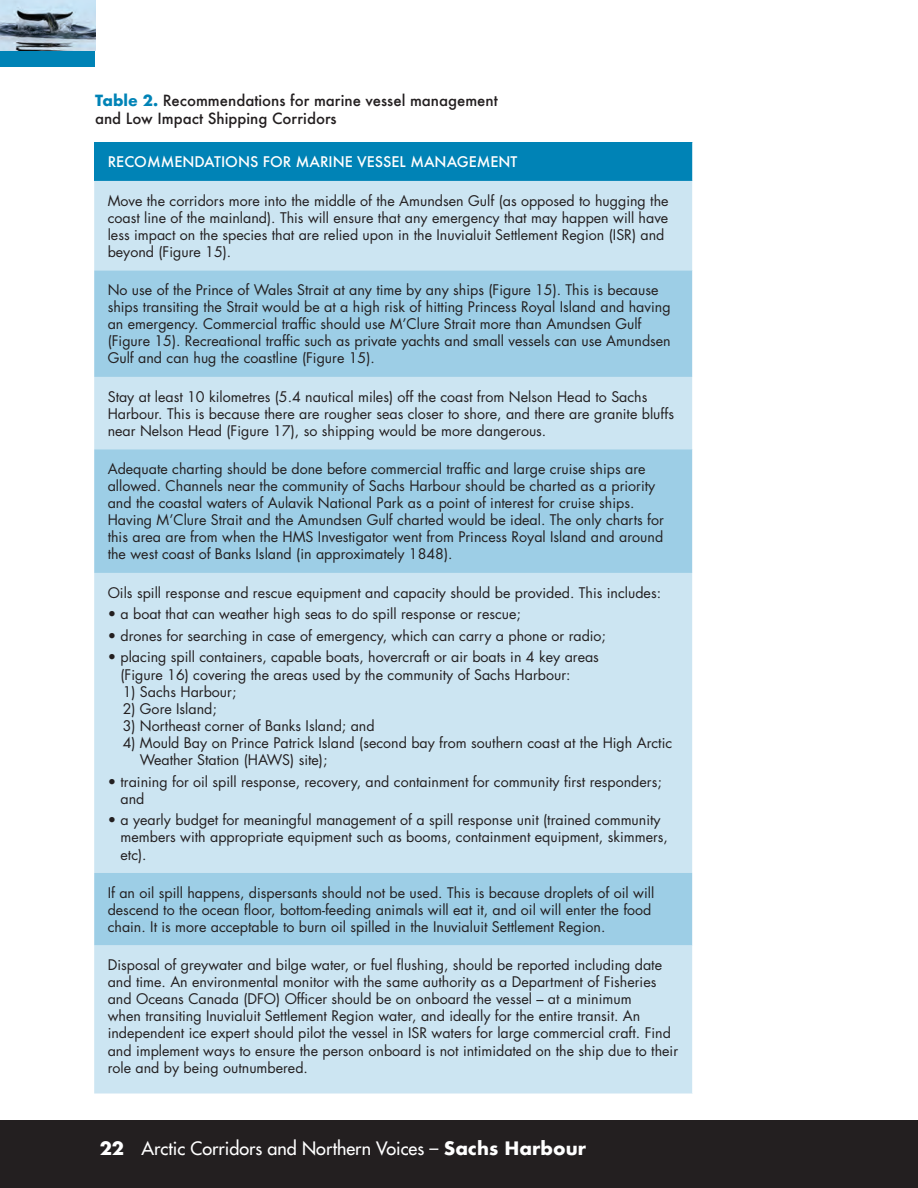
<style>
.page{position:relative;width:918px;height:1188px;background:#fff}
.page>*{position:absolute;margin:0;border:0;box-sizing:border-box;transform-origin:0 0}
.t1{font:18px "Futura";color:#fff}
.t2{font:500 15px/18px "Futura";color:#231f20}
.t3{font:14.25px/17.1px "Futura";color:#231f20}
.t4{font:500 14.25px "Futura";color:#fff}
.s1{font-weight:700;color:#0083b6}
.s2{font-weight:700}
</style>
<div class="page">
<div style="left:0;top:0;width:95px;height:68px;background:#0083b6"></div>
<img style="left:0;top:0;width:95px;height:51px">
<div style="left:0;top:1120px;width:918px;height:68px;background:#231f20"></div>
<div style="left:94px;top:142px;width:599px;height:39px;background:#0083b6"></div>
<div style="left:94px;top:181px;width:598px;height:913px;background:#cce5f2"></div>
<svg style="left:94px;top:270px;width:598px;height:675px;background:#b7daec"></svg>
<hr style="left:692px;top:142px;width:1px;height:39px;background:#fff">
<p class="t2" style="left:95px;top:91px;width:404px"><span class="s1">Table 2.</span> Recommendations for marine vessel management and Low Impact Shipping Corridors</p>
<p class="t4" style="left:108px;top:152px;width:411px">RECOMMENDATIONS FOR MARINE VESSEL MANAGEMENT</p>
<p class="t3" style="left:108px;top:192px;width:562px">Move the corridors more into the middle of the Amundsen Gulf (as opposed to hugging the coast line of the mainland). This will ensure that any emergency that may happen will have less impact on the species that are relied upon in the Inuvialuit Settlement Region (ISR) and beyond (Figure 15).</p>
<p class="t3" style="left:108px;top:281px;width:565px">No use of the Prince of Wales Strait at any time by any ships (Figure 15). This is because ships transiting the Strait would be at a high risk of hitting Princess Royal Island and having an emergency. Commercial traffic should use M’Clure Strait more than Amundsen Gulf (Figure 15). Recreational traffic such as private yachts and small vessels can use Amundsen Gulf and can hug the coastline (Figure 15).</p>
<p class="t3" style="left:108px;top:388px;width:568px">Stay at least 10 kilometres (5.4 nautical miles) off the coast from Nelson Head to Sachs<br>Harbour. This is because there are rougher seas closer to shore, and there are granite bluffs near Nelson Head (Figure 17), so shipping would be more dangerous.</p>
<p class="t3" style="left:108px;top:460px;width:558px">Adequate charting should be done before commercial traffic and large cruise ships are allowed. Channels near the community of Sachs Harbour should be charted as a priority and the coastal waters of Aulavik National Park as a point of interest for cruise ships.<br>Having M’Clure Strait and the Amundsen Gulf charted would be ideal. The only charts for this area are from when the HMS Investigator went from Princess Royal Island and around the west coast of Banks Island (in approximately 1848).</p>
<p class="t3" style="left:108px;top:584px;width:555px">Oils spill response and rescue equipment and capacity should be provided. This includes:</p>
<p class="t3" style="left:108px;top:605px;width:415px">• a boat that can weather high seas to do spill response or rescue;</p>
<p class="t3" style="left:108px;top:627px;width:500px">• drones for searching in case of emergency, which can carry a phone or radio;</p>
<p class="t3" style="left:121px;top:648px;width:480px;text-indent:-13px">• placing spill containers, capable boats, hovercraft or air boats in 4 key areas (Figure 16) covering the areas used by the community of Sachs Harbour:</p>
<p class="t3" style="left:123px;top:683px;width:115px">1) Sachs Harbour;</p>
<p class="t3" style="left:123px;top:700px;width:96px">2) Gore Island;</p>
<p class="t3" style="left:123px;top:717px;width:253px">3) Northeast corner of Banks Island; and</p>
<p class="t3" style="left:140px;top:734px;width:534px;text-indent:-17px">4) Mould Bay on Prince Patrick Island (second bay from southern coast at the H igh Arctic<br>Weather Station (HAWS) site);</p>
<p class="t3" style="left:121px;top:773px;width:543px;text-indent:-13px">• training for oil spill response, recovery, and containment for community first responders; and</p>
<p class="t3" style="left:121px;top:811px;width:549px;text-indent:-13px">• a yearly budget for meaningful management of a spill response unit (trained community members with appropriate equipment such as booms, containment equipment, skimmers, etc).</p>
<p class="t3" style="left:108px;top:884px;width:548px">If an oil spill happens, dispersants should not be used. This is because droplets of oil will descend to the ocean floor, bottom-feeding animals will eat it, and oil will enter the food chain. It is more acceptable to burn oil spilled in the I nuvialuit Settlement Region.</p>
<p class="t3" style="left:108px;top:956px;width:572px">Disposal of greywater and bilge water, or fuel flushing, should be reported including date and time. An environmental monitor with the same authority as a Department of Fisheries and Oceans Canada (DFO) Officer should be on onboard the vessel – at a minimum<br>when transiting I nuvialuit Settlement Region water, and ideally for the entire transit. An independent ice expert should pilot the vessel in ISR waters for large commercial craft. Find and implement ways to ensure the person onboard is not intimidated on the ship due to their role and by being outnumbered.</p>
<p class="t1" style="left:100px;top:1137px;width:488px"><span class="s2">22</span> Arctic Corridors and Northern Voices – <span class="s2">Sachs H arbour</span></p>
</div>
